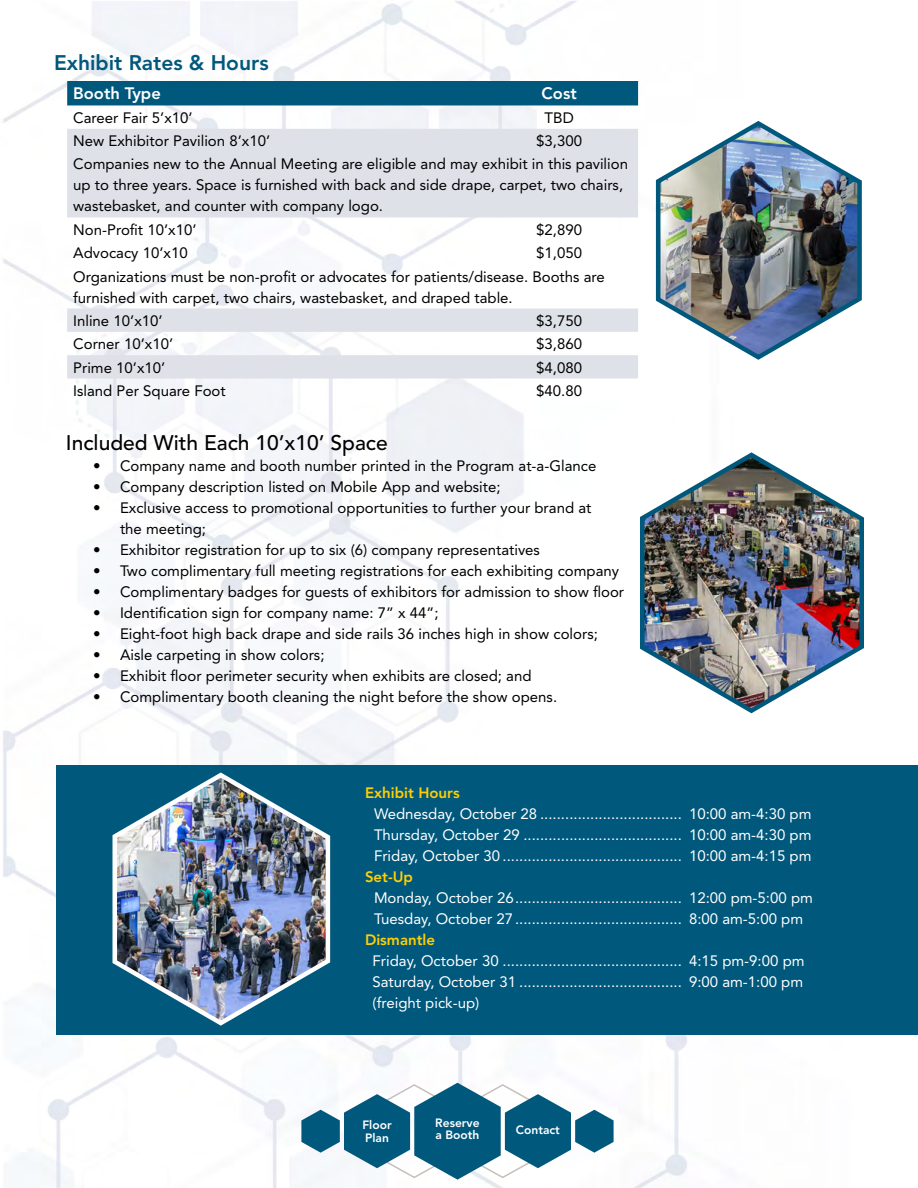
<style>
.page{position:relative;width:918px;height:1188px;background:#fff}
.page>*{position:absolute;margin:0;border:0;box-sizing:border-box;transform-origin:0 0}
.t1{font:500 21px "Avenir LT Std";color:#000}
.t2{font:800 21px "Avenir LT Std";color:#00587c}
.t3{font:800 16.5px "Avenir LT Std";color:#fff}
.t4{font:15px/23.4px "Avenir LT Std";color:#000}
.t5{font:15px/21px "Avenir LT Std";color:#fff;text-align:justify}
.t6{font:800 15px "Avenir LT Std";color:#ffcf01}
.t7{font:800 12px/13.5px "Avenir LT Std";color:#fff}
</style>
<div class="page">
<img style="left:3px;top:1px;width:915px;height:1187px">
<div style="left:56px;top:766px;width:862px;height:269px;background:#00587c"></div>
<div style="left:67px;top:81px;width:571px;height:24px;background:#00587c"></div>
<div style="left:67px;top:129px;width:571px;height:88px;background:#dee1e8"></div>
<svg style="left:67px;top:309px;width:571px;height:70px"></svg>
<img style="left:654px;top:118px;width:212px;height:244px">
<img style="left:112px;top:772px;width:219px;height:254px">
<img style="left:638px;top:450px;width:230px;height:266px">
<svg style="left:301px;top:1083px;width:313px;height:97px"></svg>
<h1 class="t2" style="left:54px;top:50px;width:216px">Exhibit Rates &amp; Hours</h1>
<p class="t3" style="left:73px;top:84px;width:89px">Booth Type</p>
<p class="t3" style="left:542px;top:84px;width:37px">Cost</p>
<p class="t4" style="left:73px;top:106px;width:121px">Career Fair 5’x10’</p>
<p class="t4" style="left:545px;top:106px;width:31px">TBD</p>
<p class="t4" style="left:73px;top:129px;width:199px">New Exhibitor Pavilion 8’x10’</p>
<p class="t4" style="left:73px;top:129px;width:556px;text-indent:463px">$3,300<br>Companies new to the Annual Meeting are eligible and may exhibit in this pavilion</p>
<p class="t4" style="left:73px;top:175px;width:552px;line-height:21px">up to three years. Space is furnished with back and side drape, carpet, two chairs, wastebasket, and counter with company logo.</p>
<p class="t4" style="left:73px;top:218px;width:125px">Non-Profit 10’x10’</p>
<p class="t4" style="left:536px;top:218px;width:47px">$2,890</p>
<p class="t4" style="left:73px;top:241px;width:116px">Advocacy 10’x10</p>
<p class="t4" style="left:73px;top:241px;width:533px;text-indent:463px">$1,050<br>Organizations must be non-profit or advocates for patients/disease. Booths are</p>
<p class="t4" style="left:73px;top:286px;width:441px">furnished with carpet, two chairs, wastebasket, and draped table.<br>Inline 10’x10’</p>
<p class="t4" style="left:536px;top:309px;width:47px">$3,750</p>
<p class="t4" style="left:73px;top:332px;width:102px">Corner 10’x10’</p>
<p class="t4" style="left:536px;top:332px;width:47px">$3,860</p>
<p class="t4" style="left:73px;top:356px;width:94px">Prime 10’x10’</p>
<p class="t4" style="left:536px;top:356px;width:47px">$4,080</p>
<p class="t4" style="left:73px;top:379px;width:154px">Island Per Square Foot</p>
<p class="t4" style="left:536px;top:379px;width:47px">$40.80</p>
<h1 class="t1" style="left:66px;top:430px;width:323px">Included With Each 10’x10’ Space</h1>
<p class="t4" style="left:93px;top:454px;width:505px">• Company name and booth number printed in the Program at-a-Glance</p>
<p class="t4" style="left:93px;top:475px;width:409px">• Company description listed on Mobile App and website;</p>
<p class="t4" style="left:120px;top:497px;width:473px;line-height:21px;text-indent:-27px">• Exclusive access to promotional opportunities to further your brand at the meeting;</p>
<p class="t4" style="left:93px;top:538px;width:448px">• Exhibitor registration for up to six (6) company representatives</p>
<p class="t4" style="left:93px;top:559px;width:528px">• Two complimentary full meeting registrations for each exhibiting company</p>
<p class="t4" style="left:93px;top:580px;width:533px">• Complimentary badges for guests of exhibitors for admission to show floor</p>
<p class="t4" style="left:93px;top:601px;width:347px">• Identification sign for company name: 7” x 44”;</p>
<p class="t4" style="left:93px;top:622px;width:506px">• Eight-foot high back drape and side rails 36 inches high in show colors;</p>
<p class="t4" style="left:93px;top:643px;width:233px">• Aisle carpeting in show colors;</p>
<p class="t4" style="left:93px;top:664px;width:440px">• Exhibit floor perimeter security when exhibits are closed; and</p>
<p class="t4" style="left:93px;top:685px;width:466px">• Complimentary booth cleaning the night before the show opens.</p>
<p class="t6" style="left:365px;top:784px;width:96px">Exhibit Hours</p>
<p class="t5" style="left:374px;top:804px;width:439px">Wednesday, October 28 .................................. 10:00 am-4:30 pm Thursday, October 29 ...................................... 10:00 am-4:30 pm Friday, October 30 ........................................... 10:00 am-4:15 pm</p>
<p class="t6" style="left:365px;top:868px;width:50px">Set-Up</p>
<p class="t5" style="left:374px;top:888px;width:440px">Monday, October 26........................................ 12:00 pm-5:00 pm<br>Tuesday, October 27........................................ 8:00 am-5:00 pm</p>
<p class="t6" style="left:365px;top:931px;width:72px">Dismantle</p>
<p class="t5" style="left:373px;top:951px;width:434px">Friday, October 30 ........................................... 4:15 pm-9:00 pm Saturday, October 31 ....................................... 9:00 am-1:00 pm (freight pick-up)</p>
<p class="t7" style="left:362px;top:1118px;width:31px">Floor<br>Plan</p>
<p class="t7" style="left:435px;top:1117px;width:46px;line-height:12px">Reserve a Booth</p>
<p class="t7" style="left:516px;top:1123px;width:45px">Contact</p>
</div>
